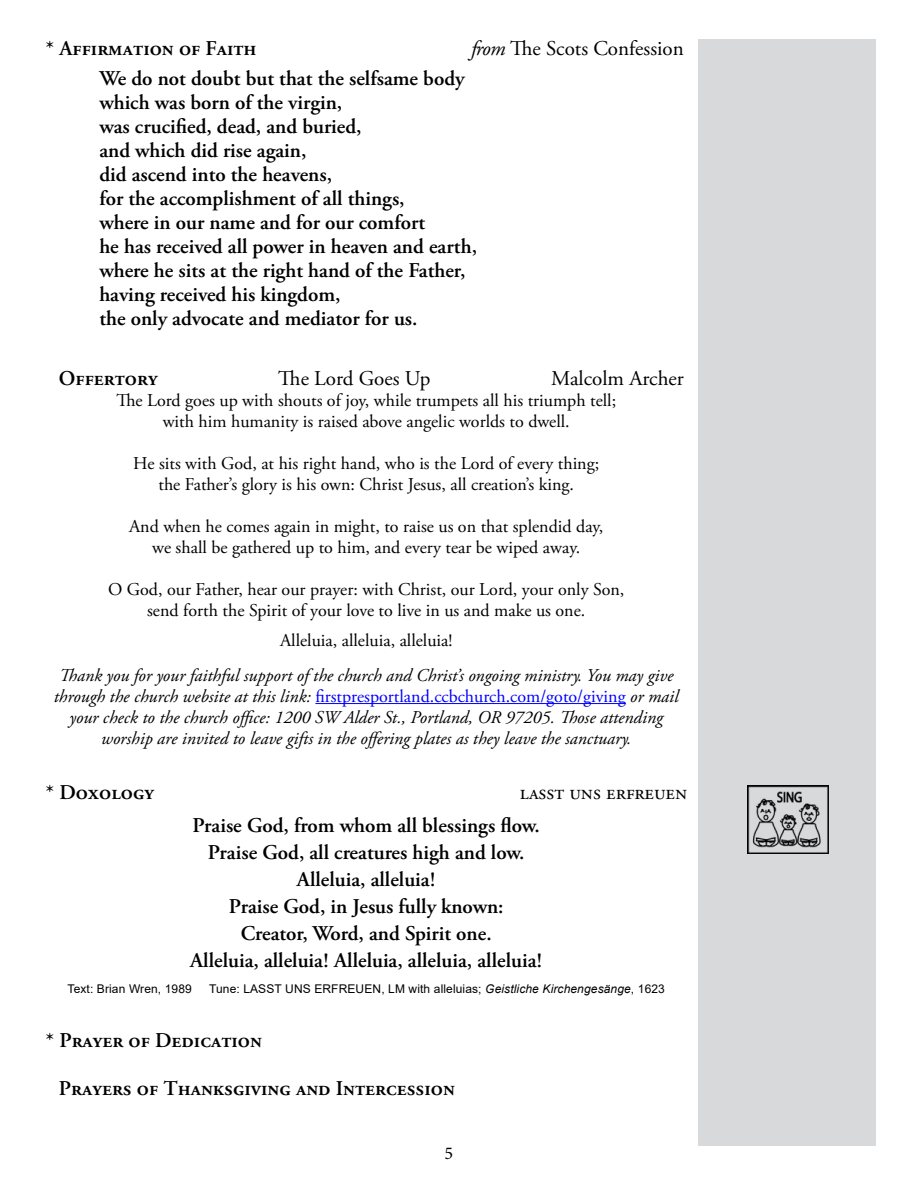
<style>
.page{position:relative;width:918px;height:1188px;background:#fff}
.page>*{position:absolute;margin:0;border:0;box-sizing:border-box;transform-origin:0 0}
.t1{font:600 21px/24px "Adobe Garamond Pro";color:#000}
.t2{font:21px "Adobe Garamond Pro";color:#000}
.t3{font:18px/21px "Adobe Garamond Pro";color:#000;text-align:center}
.t4{font:italic 18px/21px "Adobe Garamond Pro";color:#000;text-align:center}
.t5{font:18px "Minion Pro";color:#000}
.t6{font:12px "Arial";letter-spacing:.01em;color:#000}
.s1{font-style:italic}
.s2{font-style:normal;color:#00f}
</style>
<div class="page">
<div style="left:698px;top:39px;width:178px;height:1107px;background:#d8d9da"></div>
<hr style="left:315px;top:703px;width:311px;height:1px;background:#00f">
<img style="left:748px;top:785px;width:81px;height:68px">
<p class="t1" style="left:45px;top:36px;width:213px">* Affirmation of Faith</p>
<p class="t2" style="left:471px;top:35px;width:214px"><span class="s1">from</span> The Scots Confession</p>
<p class="t1" style="left:99px;top:67px;width:379px">We do not doubt but that the selfsame body which was born of the virgin,<br>was crucified, dead, and buried,<br>and which did rise again,<br>did ascend into the heavens,<br>for the accomplishment of all things,<br>where in our name and for our comfort<br>he has received all power in heaven and earth, where he sits at the right hand of the Father, having received his kingdom,<br>the only advocate and mediator for us.</p>
<p class="t1" style="left:59px;top:367px;width:100px">Offertory</p>
<p class="t2" style="left:278px;top:366px;width:154px">The Lord Goes Up</p>
<p class="t2" style="left:551px;top:366px;width:134px">Malcolm Archer</p>
<p class="t3" style="left:116px;top:391px;width:501px">The Lord goes up with shouts of joy, while trumpets all his triumph tell; with him humanity is raised above angelic worlds to dwell.</p>
<p class="t3" style="left:133px;top:454px;width:468px">He sits with God, at his right hand, who is the Lord of every thing; the Father’s glory is his own: Christ Jesus, all creation’s king.</p>
<p class="t3" style="left:129px;top:517px;width:476px">And when he comes again in might, to raise us on that splendid day, we shall be gathered up to him, and every tear be wiped away.</p>
<p class="t3" style="left:108px;top:580px;width:518px">O God, our Father, hear our prayer: with Christ, our Lord, your only Son, send forth the Spirit of your love to live in us and make us one.</p>
<p class="t3" style="left:280px;top:631px;width:174px">Alleluia, alleluia, alleluia!</p>
<p class="t4" style="left:54px;top:665px;width:626px">Thank you for your faithful support of the church and Christ’s ongoing ministry. You may give through the church website at this link: <span class="s2">firstpresportland.ccbchurch.com/goto/giving</span> or mail your check to the church office: 1200 SW Alder St., Portland, OR 97205. Those attending worship are invited to leave gifts in the offering plates as they leave the sanctuary.</p>
<p class="t1" style="left:45px;top:780px;width:110px">* Doxology</p>
<p class="t2" style="left:520px;top:779px;width:169px">lasst uns erfreuen</p>
<p class="t1" style="left:190px;top:812px;width:354px;line-height:27px;text-align:center">Praise God, from whom all blessings flow.<br>Praise God, all creatures high and low.<br>Alleluia, alleluia!<br>Praise God, in Jesus fully known:<br>Creator, Word, and Spirit one.<br>Alleluia, alleluia! Alleluia, alleluia, alleluia!</p>
<p class="t6" style="left:68px;top:980px;width:126px">Text: Brian Wren, 1989</p>
<p class="t6" style="left:209px;top:980px;width:457px">Tune: LASST UNS ERFREUEN, LM with alleluias; <span class="s1">Geistliche Kirchengesänge</span>, 1623</p>
<p class="t1" style="left:45px;top:1028px;width:218px">* Prayer of Dedication</p>
<p class="t1" style="left:59px;top:1076px;width:398px">Prayers of Thanksgiving and Intercession</p>
<p class="t5" style="left:445px;top:1142px;width:10px">5</p>
</div>
